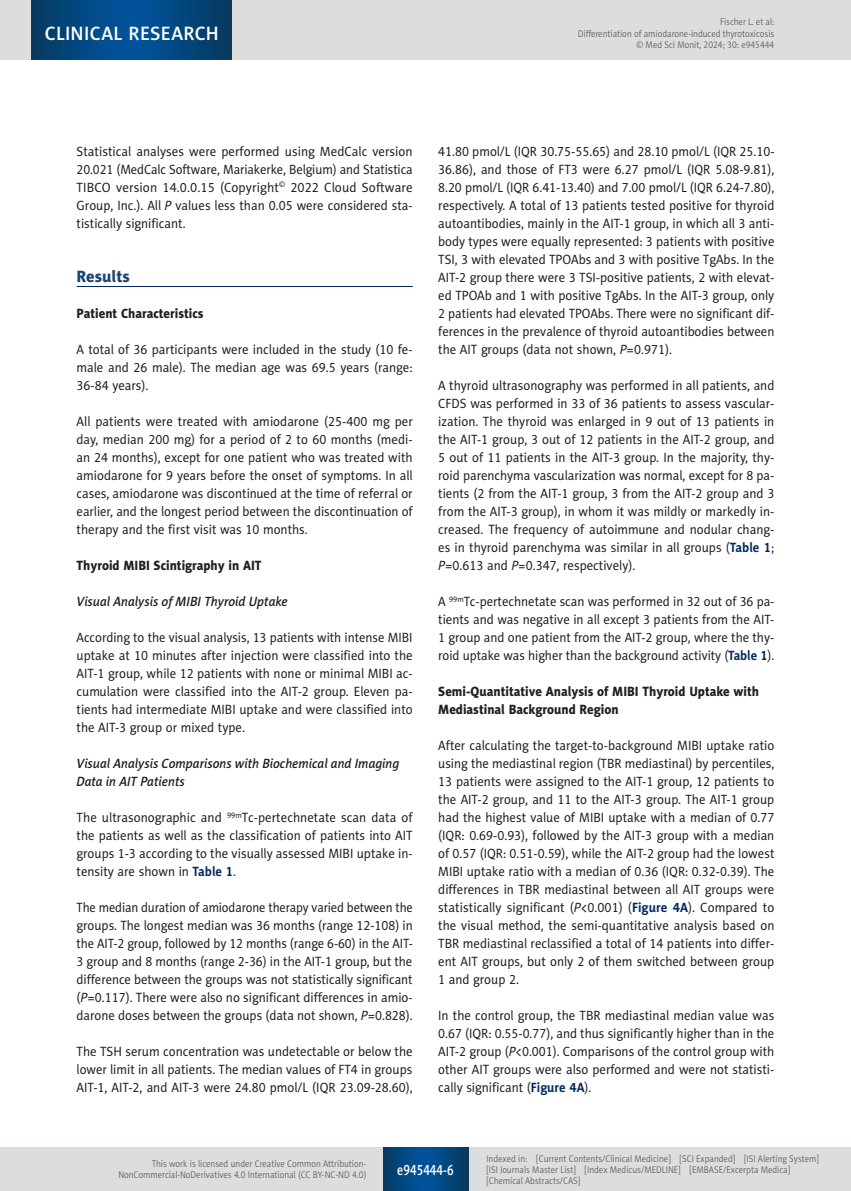
<style>
.page{position:relative;width:851px;height:1191px;background:#fff}
.page>*{position:absolute;margin:0;border:0;box-sizing:border-box;transform-origin:0 0}
.t1{font:19.5px "Naomi Sans EFN Medium";letter-spacing:.015em;color:#fff}
.MSM_Headline_1{font:16.5px "Naomi Sans EFN Heavy";color:#1a4574}
.t2{font:15px "Naomi Sans EFN Medium";color:#fff;scale:.8 1}
.MSM_Body{font:13.5px/18px "Naomi Sans EFN";color:#231f20;text-align:justify;scale:.95 1}
.MSM_Body-2{font:13.5px/18px "Naomi Sans EFN";color:#231f20;text-align:justify;scale:.92 1}
.MSM_Body-3{font:13.5px/18px "Naomi Sans EFN";color:#231f20;text-align:justify;scale:.94 1}
.MSM_Headline_2{font:13.5px/18px "Naomi Sans EFN Heavy";color:#231f20;scale:.95 1}
.MSM_Headline_3{font:italic 13.5px/18px "Naomi Sans EFN Medium";color:#231f20;scale:.95 1}
.t3{font:9.75px/11.2px "Naomi Sans EFN Light";color:#57585a;text-align:right;scale:.9 1}
.s1{font-style:italic}
.s2{font-weight:700;color:#00295c}
</style>
<div class="page">
<hr style="left:77px;top:286px;width:335px;height:1px;background:#00295c">
<div style="left:0;top:1148px;width:850px;height:43px;background:#dcdddf"></div>
<svg style="left:383px;top:1147px;width:85px;height:43px;background:#02477e"></svg>
<div style="left:0;top:0;width:850px;height:60px;background:#dcdddf"></div>
<hr style="left:850px;top:0;width:1px;height:60px;background:#dcdddf">
<svg style="left:32px;top:0;width:200px;height:60px;background:#02477e"></svg>
<h1 class="t1" style="left:45px;top:22px;width:175px">CLINICAL RESEARCH</h1>
<p class="t3" style="left:577px;top:16px;width:220px">Fischer L. et al:<br>Differentiation of amiodarone-induced thyrotoxicosis © Med Sci Monit, 2024; 30: e945444</p>
<p class="MSM_Body" style="left:77px;top:142px;width:355px">Statistical analyses were performed using MedCalc version 20.021 (MedCalc Software, Mariakerke, Belgium) and Statistica TIBCO version 14.0.0.15 (Copyright<sup>©</sup> 2022 Cloud Software Group, Inc.). All <span class="s1">P</span> values less than 0.05 were considered sta&shy;tistically significant.</p>
<p class="MSM_Headline_1" style="left:77px;top:266px;width:55px">Results</p>
<p class="MSM_Headline_2" style="left:77px;top:304px;width:135px">Patient Characteristics</p>
<p class="MSM_Body" style="left:77px;top:340px;width:355px">A total of 36 participants were included in the study (10 fe&shy;male and 26 male). The median age was 69.5 years (range:<br>36-84 years).</p>
<p class="MSM_Body" style="left:77px;top:412px;width:355px">All patients were treated with amiodarone (25-400 mg per day, median 200 mg) for a period of 2 to 60 months (medi&shy;an 24 months), except for one patient who was treated with amiodarone for 9 years before the onset of symptoms. In all cases, amiodarone was discontinued at the time of referral or earlier, and the longest period between the discontinuation of therapy and the first visit was 10 months.</p>
<p class="MSM_Headline_2" style="left:77px;top:556px;width:196px">Thyroid MIBI Scintigraphy in AIT</p>
<p class="MSM_Headline_3" style="left:77px;top:592px;width:224px">Visual Analysis of MIBI Thyroid Uptake</p>
<p class="MSM_Body-3" style="left:77px;top:628px;width:359px">According to the visual analysis, 13 patients with intense MIBI uptake at 10 minutes after injection were classified into the AIT-1 group, while 12 patients with none or minimal MIBI ac&shy;cumulation were classified into the AIT-2 group. Eleven pa&shy;tients had intermediate MIBI uptake and were classified into the AIT-3 group or mixed type.</p>
<p class="MSM_Headline_3" style="left:77px;top:754px;width:341px">Visual Analysis Comparisons with Biochemical and Imaging<br>Data in AIT Patients</p>
<p class="MSM_Body" style="left:77px;top:808px;width:355px">The ultrasonographic and <sup>99m</sup>Tc-pertechnetate scan data of the patients as well as the classification of patients into AIT groups 1-3 according to the visually assessed MIBI uptake in&shy;tensity are shown in <span class="s2">Table 1</span>.</p>
<p class="MSM_Body-2" style="left:77px;top:898px;width:367px">The median duration of amiodarone therapy varied between the groups. The longest median was 36 months (range 12-108) in the AIT-2 group, followed by 12 months (range 6-60) in the AIT-3 group and 8 months (range 2-36) in the AIT-1 group, but the difference between the groups was not statistically significant (<span class="s1">P</span>=0.117). There were also no significant differences in amio&shy;darone doses between the groups (data not shown, <span class="s1">P</span>=0.828).</p>
<p class="MSM_Body" style="left:77px;top:1042px;width:355px">The TSH serum concentration was undetectable or below the lower limit in all patients. The median values of FT4 in groups AIT-1, AIT-2, and AIT-3 were 24.80 pmol/L (IQR 23.09-28.60),</p>
<p class="MSM_Body" style="left:438px;top:142px;width:355px">41.80 pmol/L (IQR 30.75-55.65) and 28.10 pmol/L (IQR 25.10- 36.86), and those of FT3 were 6.27 pmol/L (IQR 5.08-9.81), 8.20 pmol/L (IQR 6.41-13.40) and 7.00 pmol/L (IQR 6.24-7.80), respectively. A total of 13 patients tested positive for thyroid autoantibodies, mainly in the AIT-1 group, in which all 3 anti&shy;body types were equally represented: 3 patients with positive TSI, 3 with elevated TPOAbs and 3 with positive TgAbs. In the AIT-2 group there were 3 TSI-positive patients, 2 with elevat&shy;ed TPOAb and 1 with positive TgAbs. In the AIT-3 group, only 2 patients had elevated TPOAbs. There were no significant dif&shy;ferences in the prevalence of thyroid autoantibodies between the AIT groups (data not shown, <span class="s1">P</span>=0.971).</p>
<p class="MSM_Body" style="left:438px;top:376px;width:355px">A thyroid ultrasonography was performed in all patients, and CFDS was performed in 33 of 36 patients to assess vascular&shy;ization. The thyroid was enlarged in 9 out of 13 patients in the AIT-1 group, 3 out of 12 patients in the AIT-2 group, and 5 out of 11 patients in the AIT-3 group. In the majority, thy&shy;roid parenchyma vascularization was normal, except for 8 pa&shy;tients (2 from the AIT-1 group, 3 from the AIT-2 group and 3 from the AIT-3 group), in whom it was mildly or markedly in&shy;creased. The frequency of autoimmune and nodular chang&shy;es in thyroid parenchyma was similar in all groups (<span class="s2">Table 1</span>; <span class="s1">P</span>=0.613 and <span class="s1">P</span>=0.347, respectively).</p>
<p class="MSM_Body" style="left:438px;top:592px;width:355px">A <sup>99m</sup>Tc-pertechnetate scan was performed in 32 out of 36 pa&shy;tients and was negative in all except 3 patients from the AIT-1 group and one patient from the AIT-2 group, where the thy&shy;roid uptake was higher than the background activity (<span class="s2">Table 1</span>).</p>
<p class="MSM_Headline_2" style="left:438px;top:682px;width:339px">Semi-Quantitative Analysis of MIBI Thyroid Uptake with<br>Mediastinal Background Region</p>
<p class="MSM_Body" style="left:438px;top:736px;width:355px">After calculating the target-to-background MIBI uptake ratio using the mediastinal region (TBR mediastinal) by percentiles, 13 patients were assigned to the AIT-1 group, 12 patients to the AIT-2 group, and 11 to the AIT-3 group. The AIT-1 group had the highest value of MIBI uptake with a median of 0.77 (IQR: 0.69-0.93), followed by the AIT-3 group with a median of 0.57 (IQR: 0.51-0.59), while the AIT-2 group had the lowest MIBI uptake ratio with a median of 0.36 (IQR: 0.32-0.39). The differences in TBR mediastinal between all AIT groups were statistically significant (<span class="s1">P</span>&lt;0.001) (<span class="s2">Figure 4A</span>). Compared to the visual method, the semi-quantitative analysis based on TBR mediastinal reclassified a total of 14 patients into differ&shy;ent AIT groups, but only 2 of them switched between group 1 and group 2.</p>
<p class="MSM_Body" style="left:438px;top:1006px;width:355px">In the control group, the TBR mediastinal median value was 0.67 (IQR: 0.55-0.77), and thus significantly higher than in the AIT-2 group (<span class="s1">P</span>&lt;0.001). Comparisons of the control group with other AIT groups were also performed and were not statisti&shy;cally significant (<span class="s2">Figure 4A</span>).</p>
<p class="t3" style="left:118px;top:1158px;width:277px">This work is licensed under Creative Common Attribution-<br>NonCommercial-NoDerivatives 4.0 International (CC BY-NC-ND 4.0)</p>
<p class="t2" style="left:397px;top:1160px;width:72px">e945444-6</p>
<p class="t3" style="left:486px;top:1152px;width:371px;text-align:left">Indexed in: [Current Contents/Clinical Medicine] [SCI Expanded] [ISI Alerting System] [ISI Journals Master List] [Index Medicus/MEDLINE] [EMBASE/Excerpta Medica] [Chemical Abstracts/CAS]</p>
</div>
